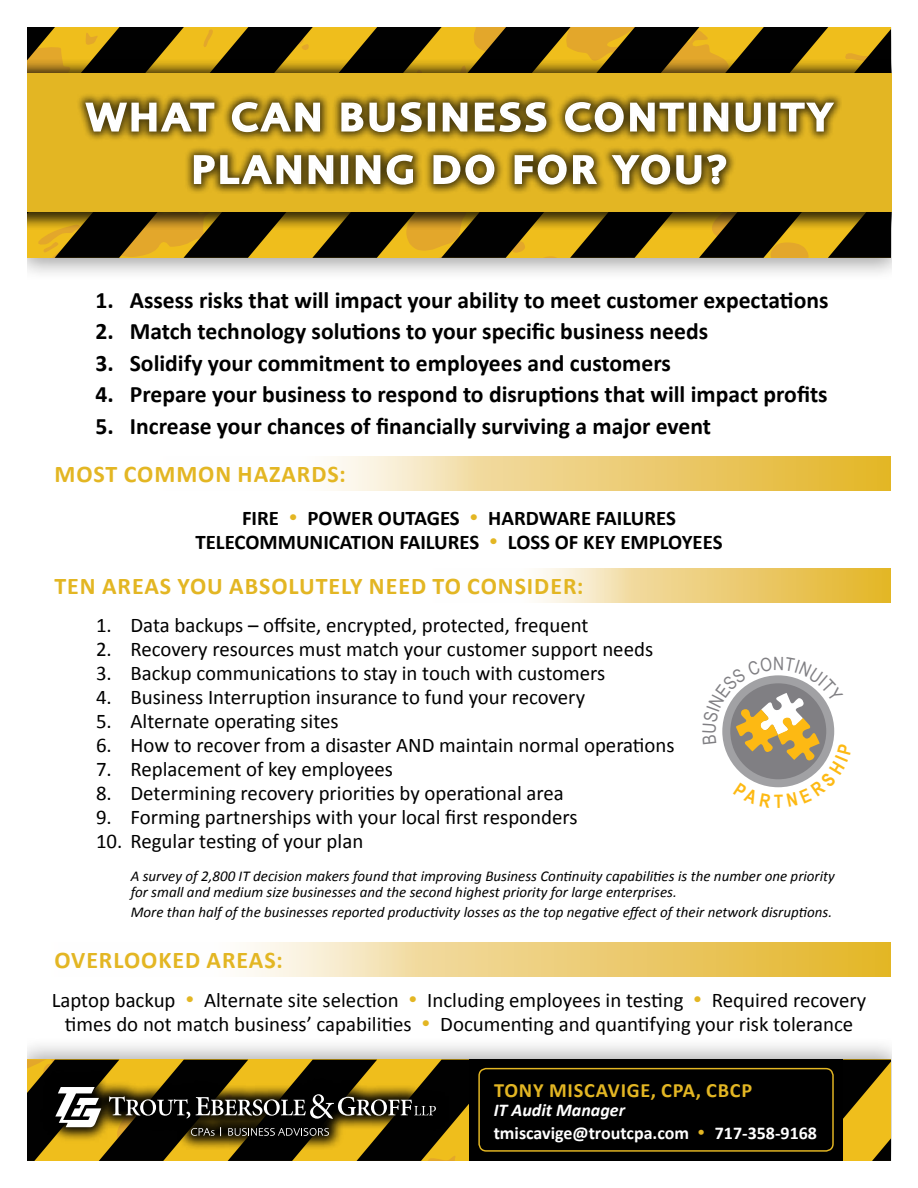
<style>
.page{position:relative;width:918px;height:1188px;background:#fff}
.page>*{position:absolute;margin:0;border:0;box-sizing:border-box;transform-origin:0 0}
.t1{font:600 40.5px/52.5px "Foundry Sans";letter-spacing:.085em;color:#fff;text-align:center}
.t2{font:700 24px "Calibri";letter-spacing:.04em;color:#e3b623}
.t3{font:700 23.7px "Calibri";color:#000}
.t4{font:20.85px/24px "Calibri";color:#000;text-align:center}
.t5{font:700 20.85px "Calibri";color:#000}
.t6{font:700 20.4px "Calibri";letter-spacing:.04em;color:#e3b623}
.t7{font:700 18px/22.5px "Calibri";color:#fff}
.t8{font:italic 15px/16.5px "Calibri";color:#000}
.s1{color:#e3b623}
.s2{font-style:italic}
</style>
<div class="page">
<div style="left:8px;top:1035px;width:900px;height:138px;background:#000;opacity:.3"></div>
<svg style="left:27px;top:1060px;width:864px;height:101px;background:#7f650f"></svg>
<svg style="left:38px;top:1070px;width:411px;height:79px;background:#57450a"></svg>
<svg style="left:109px;top:1096px;width:81px;height:23px;background:#43413c"></svg>
<svg style="left:196px;top:1094px;width:240px;height:25px;background:#45433a"></svg>
<svg style="left:228px;top:1128px;width:101px;height:8px"></svg>
<svg style="left:191px;top:1127px;width:30px;height:9px"></svg>
<svg style="left:55px;top:1087px;width:46px;height:40px"></svg>
<div style="left:469px;top:1060px;width:373px;height:101px;background:#000"></div>
<div style="left:478px;top:1068px;width:356px;height:84px;border:1px solid #e3b623;border-radius:7px"></div>
<div style="left:8px;top:13px;width:900px;height:267px;background:#000;opacity:.35"></div>
<svg style="left:27px;top:27px;width:864px;height:231px;background:#795f10"></svg>
<div style="left:0;top:57px;width:918px;height:173px;background:#000;opacity:.8"></div>
<div style="left:2px;top:73px;width:916px;height:139px;background:#e3b623"></div>
<div style="left:74px;top:90px;width:768px;height:104px;background:#000;opacity:.65"></div>
<svg style="left:84px;top:101px;width:131px;height:32px;background:#99884f"></svg>
<svg style="left:231px;top:101px;width:90px;height:32px;background:#9c8a50"></svg>
<svg style="left:340px;top:101px;width:83px;height:32px;background:#948554"></svg>
<div style="left:428px;top:103px;width:7px;height:29px;border:2px solid #fff"></div>
<svg style="left:442px;top:102px;width:26px;height:30px"></svg>
<svg style="left:474px;top:101px;width:73px;height:32px;background:#918356"></svg>
<svg style="left:564px;top:101px;width:121px;height:32px;background:#98864c"></svg>
<div style="left:689px;top:103px;width:7px;height:29px;border:2px solid #fff"></div>
<svg style="left:703px;top:102px;width:26px;height:30px"></svg>
<svg style="left:735px;top:102px;width:27px;height:31px"></svg>
<div style="left:768px;top:103px;width:8px;height:29px;border:2px solid #fff"></div>
<svg style="left:780px;top:101px;width:55px;height:31px;background:#a48f48"></svg>
<svg style="left:193px;top:154px;width:109px;height:32px;background:#9e8c50"></svg>
<svg style="left:308px;top:154px;width:26px;height:31px"></svg>
<div style="left:341px;top:155px;width:7px;height:29px;border:2px solid #fff"></div>
<svg style="left:355px;top:154px;width:59px;height:32px;background:#948555"></svg>
<svg style="left:433px;top:154px;width:62px;height:32px;background:#978752"></svg>
<svg style="left:514px;top:154px;width:84px;height:32px;background:#978752"></svg>
<svg style="left:610px;top:153px;width:117px;height:33px;background:#9a8748"></svg>
<svg style="left:539px;top:568px;width:352px;height:34px;background:#edd180"></svg>
<svg style="left:247px;top:943px;width:644px;height:34px;background:#edd180"></svg>
<svg style="left:331px;top:456px;width:560px;height:34px;background:#edd180"></svg>
<div style="left:0;top:0;width:27px;height:1188px;background:#fff"></div>
<div style="left:892px;top:0;width:26px;height:1180px;background:#fff"></div>
<div style="left:0;top:0;width:918px;height:27px;background:#fff"></div>
<div style="left:0;top:1161px;width:918px;height:27px;background:#fff"></div>
<svg style="left:722px;top:675px;width:113px;height:113px"></svg>
<h1 class="t1" style="left:86px;top:91px;width:748px">WHAT CAN BUSINESS CONTINUITY<br>PLANNING DO FOR YOU?</h1>
<p class="t3" style="left:95px;top:285px;width:735px">1. Assess risks that will impact your ability to meet customer expectations</p>
<p class="t3" style="left:95px;top:317px;width:614px">2. Match technology solutions to your specific business needs</p>
<p class="t3" style="left:95px;top:348px;width:577px">3. Solidify your commitment to employees and customers</p>
<p class="t3" style="left:95px;top:380px;width:734px">4. Prepare your business to respond to disruptions that will impact profits</p>
<p class="t3" style="left:95px;top:411px;width:617px">5. Increase your chances of financially surviving a major event</p>
<p class="t2" style="left:54px;top:459px;width:110px">Most comm</p>
<p class="t2" style="left:198px;top:459px;width:149px">on hazards:</p>
<p class="t5" style="left:242px;top:506px;width:19px">FIRE</p>
<p class="t5" style="left:288px;top:506px;width:130px"><span class="s1">•</span> POWER OUTAGES</p>
<p class="t5" style="left:469px;top:506px;width:33px"><span class="s1">•</span> HARD</p>
<p class="t5" style="left:539px;top:506px;width:31px">WARE</p>
<p class="t5" style="left:596px;top:506px;width:14px">FAILURES</p>
<p class="t5" style="left:195px;top:530px;width:22px">TELECO</p>
<p class="t5" style="left:260px;top:530px;width:49px">MMUNICA</p>
<p class="t5" style="left:351px;top:530px;width:22px">TION</p>
<p class="t5" style="left:399px;top:530px;width:14px">FAILURES</p>
<p class="t5" style="left:489px;top:530px;width:31px"><span class="s1">•</span> LOSS</p>
<p class="t5" style="left:555px;top:530px;width:40px">OF KEY</p>
<p class="t5" style="left:620px;top:530px;width:51px">EMPLOYEES</p>
<p class="t2" style="left:54px;top:571px;width:531px">Ten areas you absolutely need to consider:</p>
<p class="t4" style="left:96px;top:612px;width:494px">1. Data backups – offsite, encrypted, protected, frequent</p>
<p class="t4" style="left:96px;top:636px;width:559px">2. Recovery resources must match your customer support needs</p>
<p class="t4" style="left:96px;top:660px;width:511px">3. Backup communications to stay in touch with customers</p>
<p class="t4" style="left:96px;top:684px;width:491px">4. Business Interruption insurance to fund your recovery</p>
<p class="t4" style="left:96px;top:708px;width:244px">5. Alternate operating sites</p>
<p class="t4" style="left:96px;top:732px;width:580px">6. How to recover from a disaster AND maintain normal operations</p>
<p class="t4" style="left:96px;top:756px;width:299px">7. Replacement of key employees</p>
<p class="t4" style="left:96px;top:780px;width:469px">8. Determining recovery priorities by operational area</p>
<p class="t4" style="left:96px;top:804px;width:483px">9. Forming partnerships with your local first responders</p>
<p class="t4" style="left:96px;top:828px;width:269px">10. Regular testing of your plan</p>
<p class="t8" style="left:131px;top:867px;width:706px">A survey of 2,800 IT decision makers found that improving Business Continuity capabilities is the number one priority for small and medium size businesses and the second highest priority for large enterprises.</p>
<p class="t8" style="left:131px;top:903px;width:703px">More than half of the businesses reported productivity losses as the top negative effect of their network disruptions.</p>
<p class="t2" style="left:54px;top:945px;width:230px">Overlooked areas:</p>
<p class="t4" style="left:52px;top:987px;width:816px">Laptop backup <span class="s1">•</span> Alternate site selection <span class="s1">•</span> Including employees in testing <span class="s1">•</span> Required recovery times do not match business’ capabilities <span class="s1">•</span> Documenting and quantifying your risk tolerance</p>
<p class="t6" style="left:494px;top:1078px;width:260px">Tony Miscavige, CPA, CBCP</p>
<p class="t7" style="left:494px;top:1098px;width:325px"><span class="s2">IT Audit Manager </span>tmiscavige@troutcpa.com <span class="s1">•</span> 717-358-9168</p>
</div>
